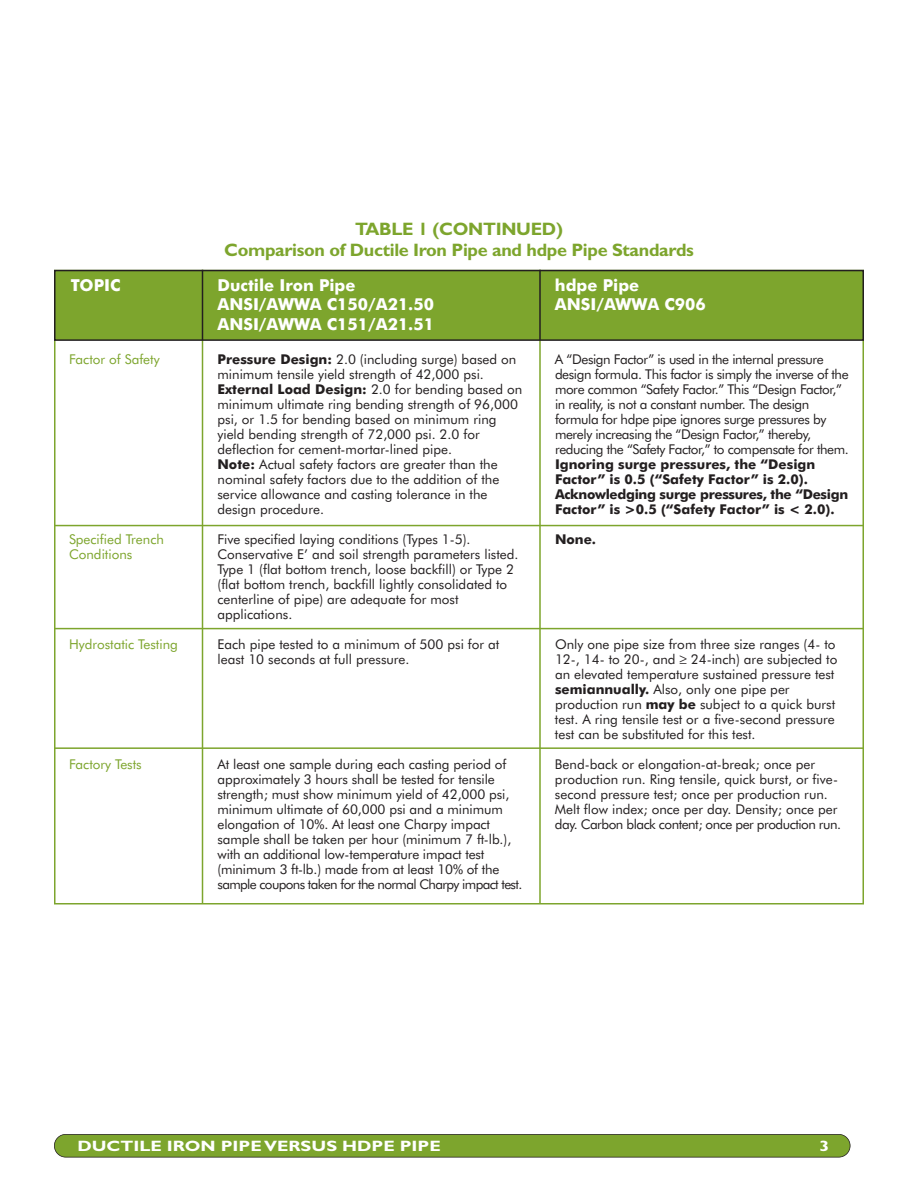
<style>
.page{position:relative;width:918px;height:1188px;background:#fff}
.page>*{position:absolute;margin:0;border:0;box-sizing:border-box;transform-origin:0 0}
.t1{font:700 18px/21.6px "Gill Sans";letter-spacing:-.015em;color:#7da52d;text-align:center}
.t2{font:700 16.5px/19.5px "Futura BT";color:#fff}
.t3{font:700 15px "Gill Sans";color:#fff;scale:1.2 1}
.t4{font:13.5px/15px "Futura BT";color:#231f20}
.t5{font:13.5px/15px "Futura BT";letter-spacing:-.03em;color:#231f20}
.t6{font:700 13.5px/15px "Futura BT";color:#231f20}
.t7{font:13.5px/15px "Futura BT";color:#7da52d}
.s1{font-weight:700}
</style>
<div class="page">
<div style="left:54px;top:1134px;width:796px;height:23px;background:#7da52d;border-radius:11px"></div>
<div style="left:54px;top:1134px;width:796px;height:24px;border:2px solid #231f20;border-radius:12px"></div>
<hr style="left:202px;top:270px;width:1px;height:634px;background:#7da52d">
<hr style="left:539px;top:270px;width:2px;height:634px;background:#7da52d">
<div style="left:55px;top:271px;width:808px;height:69px;background:#7da52d"></div>
<div style="left:54px;top:270px;width:810px;height:71px;border:2px solid #231f20"></div>
<hr style="left:202px;top:270px;width:1px;height:70px;background:#231f20">
<hr style="left:539px;top:270px;width:2px;height:70px;background:#231f20">
<hr style="left:54px;top:525px;width:810px;height:1px;background:#7da52d">
<hr style="left:54px;top:628px;width:810px;height:1px;background:#7da52d">
<hr style="left:54px;top:747px;width:810px;height:2px;background:#7da52d">
<h1 class="t1" style="left:224px;top:220px;width:471px">TABLE 1 (CONTINUED)<br>Comparison of Ductile Iron Pipe and hdpe Pipe Standards</h1>
<p class="t2" style="left:71px;top:277px;width:51px">TOPIC</p>
<p class="t2" style="left:217px;top:277px;width:218px">Ductile Iron Pipe<br>ANSI/AWWA C150/A21.50<br>ANSI/AWWA C151/A21.51</p>
<p class="t2" style="left:555px;top:277px;width:152px">hdpe Pipe<br>ANSI/AWWA C906</p>
<p class="t7" style="left:69px;top:353px;width:92px">Factor of Safety</p>
<p class="t7" style="left:69px;top:533px;width:96px">Specified Trench<br>Conditions</p>
<p class="t7" style="left:69px;top:638px;width:110px">Hydrostatic Testing</p>
<p class="t7" style="left:69px;top:758px;width:74px">Factory Tests</p>
<p class="t4" style="left:217px;top:353px;width:306px"><span class="s1">Pressure Design:</span> 2.0 (including surge) based on minimum tensile yield strength of 42,000 psi.<br><span class="s1">External Load Design:</span> 2.0 for bending based on minimum ultimate ring bending strength of 96,000 psi, or 1.5 for bending based on minimum ring yield bending strength of 72,000 psi. 2.0 for deflection for cement-mortar-lined pipe.<br><span class="s1">Note:</span> Actual safety factors are greater than the nominal safety factors due to the addition of the service allowance and casting tolerance in the design procedure.</p>
<p class="t4" style="left:217px;top:533px;width:303px">Five specified laying conditions (Types 1-5).<br>Conservative E’ and soil strength parameters listed.<br>Type 1 (flat bottom trench, loose backfill) or Type 2 (flat bottom trench, backfill lightly consolidated to centerline of pipe) are adequate for most applications.</p>
<p class="t4" style="left:217px;top:638px;width:283px">Each pipe tested to a minimum of 500 psi for at least 10 seconds at full pressure.</p>
<p class="t4" style="left:217px;top:758px;width:306px">At least one sample during each casting period of approximately 3 hours shall be tested for tensile strength; must show minimum yield of 42,000 psi, minimum ultimate of 60,000 psi and a minimum elongation of 10%. At least one Charpy impact sample shall be taken per hour (minimum 7 ft-lb.), with an additional low-temperature impact test (minimum 3 ft-lb.) made from at least 10% of the sample coupons taken for the normal Charpy impact test.</p>
<p class="t5" style="left:555px;top:353px;width:295px">A “Design Factor” is used in the internal pressure design formula. This factor is simply the inverse of the more common “Safety Factor.” This “Design Factor,” in reality, is not a constant number. The design formula for hdpe pipe ignores surge pressures by merely increasing the “Design Factor,” thereby, reducing the “Safety Factor,” to compensate for them.</p>
<p class="t6" style="left:555px;top:458px;width:295px">Ignoring surge pressures, the “Design Factor” is 0.5 (“Safety Factor” is 2.0).<br>Acknowledging surge pressures, the “Design Factor” is &gt;0.5 (“Safety Factor” is &lt; 2.0).</p>
<p class="t6" style="left:555px;top:533px;width:43px">None.</p>
<p class="t4" style="left:555px;top:638px;width:284px">Only one pipe size from three size ranges (4- to 12-, 14- to 20-, and ≥ 24-inch) are subjected to an elevated temperature sustained pressure test <span class="s1">semiannually.</span> Also, only one pipe per production run <span class="s1">may be</span> subject to a quick burst test. A ring tensile test or a five-second pressure test can be substituted for this test.</p>
<p class="t4" style="left:555px;top:758px;width:288px">Bend-back or elongation-at-break; once per production run. Ring tensile, quick burst, or five&shy;second pressure test; once per production run.<br>Melt flow index; once per day. Density; once per day. Carbon black content; once per production run.</p>
<p class="t3" style="left:77px;top:1141px;width:304px">DUCTILE IRON PIPE VERSUS HDPE PIPE</p>
<p class="t3" style="left:819px;top:1141px;width:10px">3</p>
</div>
